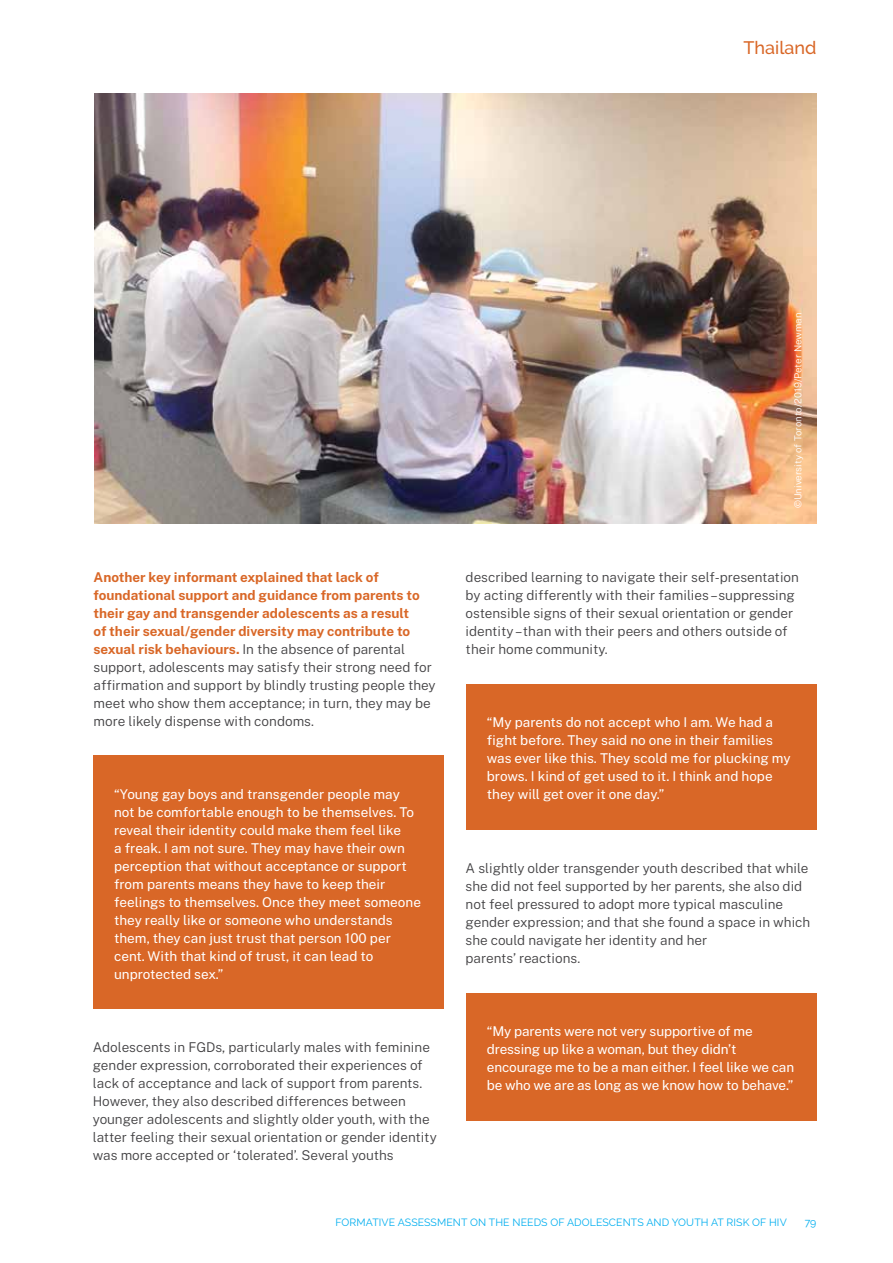
<style>
.page{position:relative;width:893px;height:1263px;background:#fff}
.page>*{position:absolute;margin:0;border:0;box-sizing:border-box;transform-origin:0 0}
.t1{font:500 18px "Raleway";color:#d96727}
.t2{font:300 13.5px/18px "Public Sans";color:#414042}
.t3{font:13.5px/18px "Public Sans";color:#fff}
.t4{font:10.5px "Raleway";letter-spacing:.01em;color:#00aeef}
.t5{font:300 9.75px "Public Sans";color:#fff}
.s1{font-weight:700;color:#d96727}
</style>
<div class="page">
<div style="left:93px;top:755px;width:351px;height:253px;background:#d96727"></div>
<div style="left:466px;top:684px;width:350px;height:145px;background:#d96727"></div>
<div style="left:466px;top:993px;width:350px;height:127px;background:#d96727"></div>
<img style="left:94px;top:94px;width:722px;height:429px">
<h1 class="t1" style="left:744px;top:37px;width:74px">Thailand</h1>
<p class="t2" style="left:94px;top:567px;width:344px"><span class="s1">Another key informant explained that lack of foundational support and guidance from parents to their gay and transgender adolescents as a result<br>of their sexual/gender diversity may contribute to sexual risk behaviours.</span> In the absence of parental support, adolescents may satisfy their strong need for affirmation and support by blindly trusting people they meet who show them acceptance; in turn, they may be more likely dispense with condoms.</p>
<p class="t3" style="left:114px;top:784px;width:308px">“Young gay boys and transgender people may not be comfortable enough to be themselves. To reveal their identity could make them feel like<br>a freak. I am not sure. They may have their own perception that without acceptance or support from parents means they have to keep their feelings to themselves. Once they meet someone they really like or someone who understands them, they can just trust that person 100 per cent. With that kind of trust, it can lead to unprotected sex.”</p>
<p class="t2" style="left:93px;top:1037px;width:345px">Adolescents in FGDs, particularly males with feminine gender expression, corroborated their experiences of lack of acceptance and lack of support from parents.<br>However, they also described differences between younger adolescents and slightly older youth, with the latter feeling their sexual orientation or gender identity was more accepted or ‘tolerated’. Several youths</p>
<p class="t5" style="left:791px;top:508px;width:197px;rotate:-90deg">©University of Toronto/2019/Peter Newman</p>
<p class="t2" style="left:466px;top:567px;width:335px">described learning to navigate their self-presentation by acting differently with their families – suppressing ostensible signs of their sexual orientation or gender identity – than with their peers and others outside of their home community.</p>
<p class="t3" style="left:487px;top:713px;width:305px">“My parents do not accept who I am. We had a fight before. They said no one in their families was ever like this. They scold me for plucking my brows. I kind of get used to it. I think and hope they will get over it one day.”</p>
<p class="t2" style="left:466px;top:858px;width:346px">A slightly older transgender youth described that while she did not feel supported by her parents, she also did not feel pressured to adopt more typical masculine gender expression; and that she found a space in which she could navigate her identity and her<br>parents’ reactions.</p>
<p class="t3" style="left:487px;top:1021px;width:309px">“My parents were not very supportive of me dressing up like a woman, but they didn’t encourage me to be a man either. I feel like we can be who we are as long as we know how to behave.”</p>
<p class="t4" style="left:335px;top:1216px;width:453px">FORMATIVE ASSESSMENT ON THE NEEDS OF ADOLESCENTS AND YOUTH AT RISK OF HIV</p>
<p class="t4" style="left:805px;top:1216px;width:13px">79</p>
</div>
